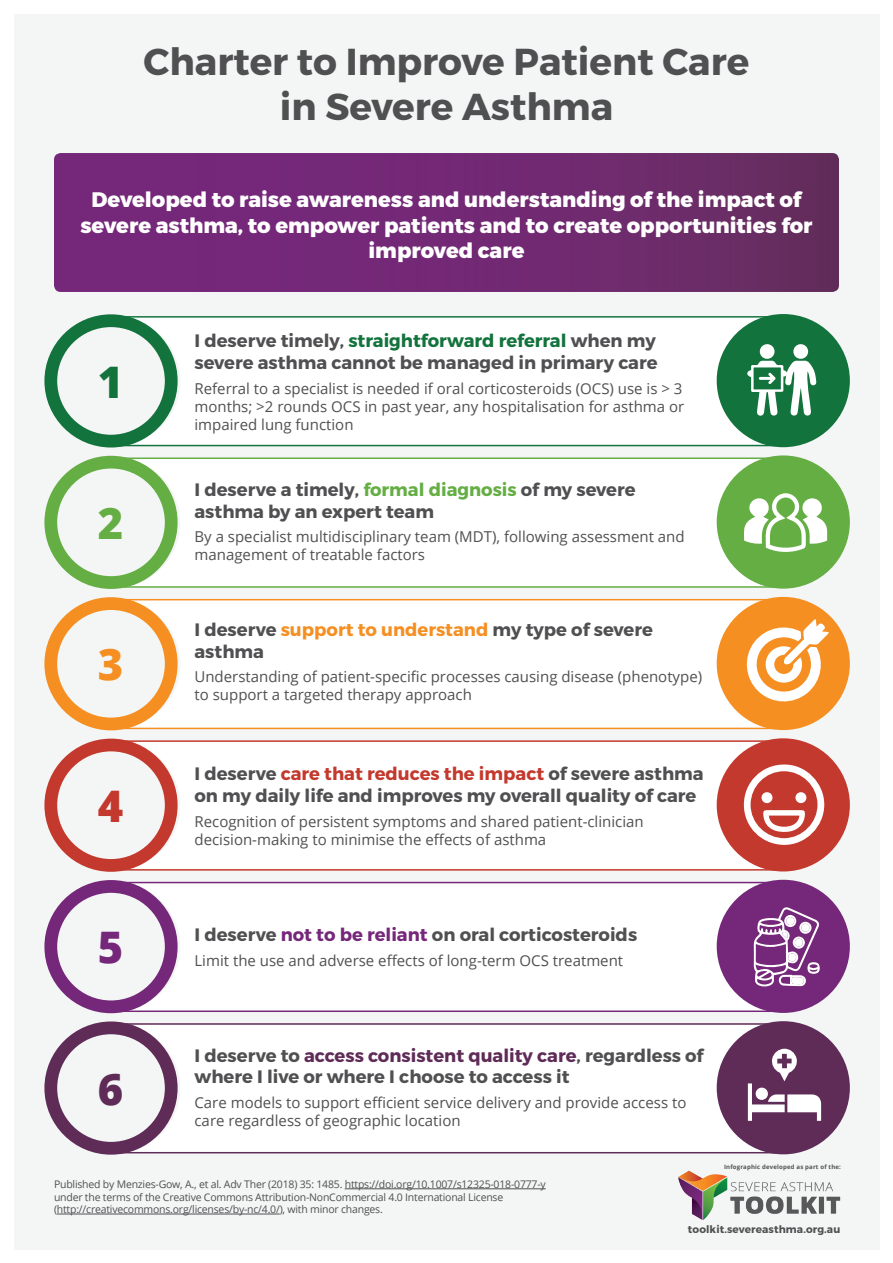
<style>
.page{position:relative;width:893px;height:1263px;background:#fff}
.page>*{position:absolute;margin:0;border:0;box-sizing:border-box;transform-origin:0 0}
.t1{font:800 43.5px "Open Sans";color:#12733d}
.t2{font:800 43.5px "Open Sans";color:#64ae44}
.t3{font:800 43.5px "Open Sans";color:#f68f22}
.t4{font:800 43.5px "Open Sans";color:#c4392d}
.t5{font:800 43.5px "Open Sans";color:#75287a}
.t6{font:800 43.5px "Open Sans";color:#5f2b57}
.t7{font:700 37.5px/45px "Montserrat";color:#505052;text-align:center}
.t8{font:800 21px/25.2px "Montserrat";color:#fff;text-align:center}
.t9{font:700 18px/21.6px "Montserrat";color:#505052}
.t10{font:15px/18px "Open Sans";color:#505052}
.t11{font:10.5px/12.6px "Open Sans";letter-spacing:-.02em;color:#505052}
.t12{font:700 10.5px "Montserrat";letter-spacing:.01em;color:#505052}
.t13{font:700 6px "Open Sans";letter-spacing:.03em;color:#505052}
.s1{color:#12733d}
.s2{color:#64ae44}
.s3{color:#f68f22}
.s4{color:#c4392d}
.s5{color:#75287a}
.s6{color:#5f2b57}
</style>
<div class="page">
<div style="left:14px;top:14px;width:865px;height:1235px;background:#f4f5f5"></div>
<svg style="left:54px;top:153px;width:785px;height:139px;background:#702971"></svg>
<hr style="left:345px;top:1188px;width:201px;height:1px;background:#505052">
<hr style="left:57px;top:1214px;width:223px;height:1px;background:#505052">
<img style="left:678px;top:1170px;width:163px;height:50px">
<div style="left:120px;top:316px;width:656px;height:130px;background:#fff;border:2px solid #12733d"></div>
<svg style="left:52px;top:317px;width:128px;height:129px"></svg>
<div style="left:51px;top:321px;width:120px;height:120px;background:#f4f5f5;border-radius:50%"></div>
<div style="left:44px;top:314px;width:134px;height:133px;border:13px solid #12733d;border-radius:50%"></div>
<div style="left:723px;top:320px;width:120px;height:121px;background:#12733d;border-radius:50%"></div>
<div style="left:717px;top:314px;width:133px;height:133px;border:13px solid #12733d;border-radius:50%"></div>
<div style="left:120px;top:457px;width:656px;height:131px;background:#fff;border:2px solid #64ae44"></div>
<svg style="left:52px;top:458px;width:128px;height:129px"></svg>
<div style="left:44px;top:456px;width:134px;height:133px;border:13px solid #64ae44;border-radius:50%"></div>
<div style="left:723px;top:462px;width:120px;height:120px;background:#64ae44;border-radius:50%"></div>
<div style="left:717px;top:455px;width:133px;height:134px;border:13px solid #64ae44;border-radius:50%"></div>
<div style="left:120px;top:599px;width:656px;height:130px;background:#fff;border:2px solid #f68f22"></div>
<svg style="left:52px;top:600px;width:128px;height:128px"></svg>
<div style="left:44px;top:597px;width:134px;height:133px;border:13px solid #f68f22;border-radius:50%"></div>
<div style="left:723px;top:603px;width:120px;height:121px;background:#f68f22;border-radius:50%"></div>
<div style="left:717px;top:597px;width:133px;height:133px;border:13px solid #f68f22;border-radius:50%"></div>
<div style="left:120px;top:740px;width:656px;height:130px;background:#fff;border:2px solid #c4392d"></div>
<svg style="left:52px;top:741px;width:128px;height:129px"></svg>
<div style="left:44px;top:739px;width:134px;height:133px;border:13px solid #c4392d;border-radius:50%"></div>
<div style="left:723px;top:745px;width:120px;height:120px;background:#c4392d;border-radius:50%"></div>
<div style="left:717px;top:738px;width:133px;height:133px;border:13px solid #c4392d;border-radius:50%"></div>
<div style="left:120px;top:882px;width:656px;height:130px;background:#fff;border:2px solid #75287a"></div>
<svg style="left:52px;top:882px;width:128px;height:129px"></svg>
<div style="left:44px;top:880px;width:134px;height:133px;border:13px solid #75287a;border-radius:50%"></div>
<div style="left:723px;top:886px;width:120px;height:120px;background:#75287a;border-radius:50%"></div>
<div style="left:717px;top:880px;width:133px;height:133px;border:13px solid #75287a;border-radius:50%"></div>
<div style="left:120px;top:1023px;width:656px;height:130px;background:#fff;border:2px solid #5f2b57"></div>
<svg style="left:52px;top:1024px;width:128px;height:129px"></svg>
<div style="left:44px;top:1021px;width:134px;height:134px;border:13px solid #5f2b57;border-radius:50%"></div>
<div style="left:723px;top:1027px;width:120px;height:121px;background:#5f2b57;border-radius:50%"></div>
<div style="left:717px;top:1021px;width:133px;height:133px;border:13px solid #5f2b57;border-radius:50%"></div>
<div style="left:793px;top:344px;width:15px;height:15px;background:#fff;border-radius:50%"></div>
<div style="left:760px;top:344px;width:14px;height:15px;background:#fff;border-radius:50%"></div>
<svg style="left:747px;top:361px;width:69px;height:55px"></svg>
<svg style="left:748px;top:1048px;width:73px;height:73px"></svg>
<svg style="left:743px;top:493px;width:86px;height:520px"></svg>
<h2 class="t7" style="left:144px;top:40px;width:607px">Charter to Improve Patient Care in Severe Asthma</h2>
<h3 class="t8" style="left:80px;top:188px;width:734px">Developed to raise awareness and understanding of the impact of severe asthma, to empower patients and to create opportunities for improved care</h3>
<h1 class="t1" style="left:98px;top:349px;width:27px">1</h1>
<h1 class="t2" style="left:98px;top:490px;width:27px">2</h1>
<h1 class="t3" style="left:98px;top:631px;width:27px">3</h1>
<h1 class="t4" style="left:98px;top:773px;width:27px">4</h1>
<p class="t9" style="left:195px;top:330px;width:465px">I deserve timely, <span class="s1">straightforward referral</span> when my severe asthma cannot be managed in primary care</p>
<p class="t10" style="left:195px;top:379px;width:491px;text-align:justify">Referral to a specialist is needed if oral corticosteroids (OCS) use is &gt; 3 months; &gt;2 rounds OCS in past year, any hospitalisation for asthma or impaired lung function</p>
<p class="t9" style="left:195px;top:479px;width:443px">I deserve a timely, <span class="s2">formal diagnosis</span> of my severe asthma by an expert team</p>
<p class="t10" style="left:195px;top:528px;width:492px">By a specialist multidisciplinary team (MDT), following assessment and management of treatable factors</p>
<p class="t9" style="left:195px;top:619px;width:460px">I deserve <span class="s3">support to understand</span> my type of severe asthma</p>
<p class="t10" style="left:195px;top:668px;width:509px">Understanding of patient-specific processes causing disease (phenotype) to support a targeted therapy approach</p>
<p class="t9" style="left:195px;top:763px;width:511px">I deserve <span class="s4">care that reduces the impact</span> of severe asthma on my daily life and improves my overall quality of care</p>
<p class="t10" style="left:195px;top:812px;width:451px">Recognition of persistent symptoms and shared patient-clinician decision-making to minimise the effects of asthma</p>
<h1 class="t5" style="left:98px;top:914px;width:27px">5</h1>
<p class="t9" style="left:195px;top:924px;width:444px">I deserve <span class="s5">not to be reliant</span> on oral corticosteroids</p>
<p class="t10" style="left:195px;top:951px;width:430px">Limit the use and adverse effects of long-term OCS treatment</p>
<h1 class="t6" style="left:98px;top:1056px;width:27px">6</h1>
<p class="t9" style="left:195px;top:1045px;width:511px">I deserve to <span class="s6">access consistent quality care</span>, regardless of where I live or where I choose to access it</p>
<p class="t10" style="left:195px;top:1093px;width:493px">Care models to support efficient service delivery and provide access to care regardless of geographic location</p>
<p class="t11" style="left:54px;top:1177px;width:493px">Published by Menzies-Gow, A., et al. Adv Ther (2018) 35: 1485. https://doi.org/10.1007/s12325-018-0777-y under the terms of the Creative Commons Attribution-NonCommercial 4.0 International License (http://creativecommons.org/licenses/by-nc/4.0/), with minor changes.</p>
<p class="t13" style="left:724px;top:1163px;width:118px">Infographic developed as part of the:</p>
<p class="t12" style="left:688px;top:1222px;width:154px">toolkit.severeasthma.org.au</p>
</div>
